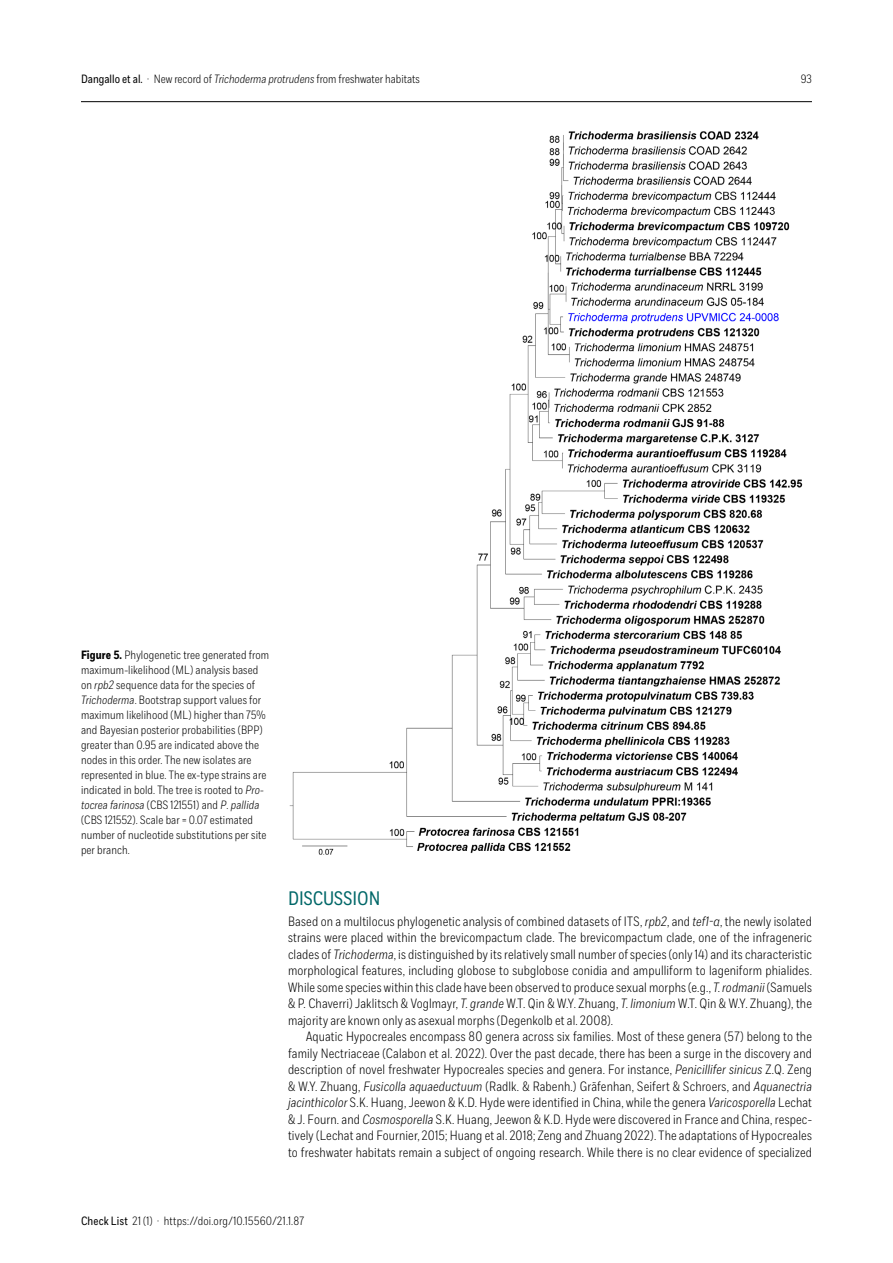
<style>
.page{position:relative;width:893px;height:1263px;background:#fff}
.page>*{position:absolute;margin:0;border:0;box-sizing:border-box;transform-origin:0 0}
.t1{font:19.5px "Fort Cond";color:#006768}
.t2{font:300 13.5px/16.5px "Fort Cond";letter-spacing:.01em;color:#000;text-align:justify}
.t3{font:300 12px/15px "Fort Cond";letter-spacing:.01em;color:#000}
.s1{font-weight:400}
.s2{font-style:italic}
.s3{font-weight:700}
.s4{font-family:"Proxima Nova Cond";font-style:italic}
</style>
<div class="page">
<hr style="left:81px;top:101px;width:731px;height:1px;background:#000">
<img style="left:289px;top:131px;width:514px;height:724px">
<p class="t3" style="left:81px;top:72px;width:340px"><span class="s1">Dangallo et al.</span> · New record of <span class="s2">Trichoderma protrudens</span> from freshwater habitats</p>
<p class="t3" style="left:801px;top:72px;width:13px">93</p>
<p class="t3" style="left:81px;top:647px;width:190px"><span class="s3">Figure 5.</span> Phylogenetic tree generated from maximum-likelihood (ML) analysis based on <span class="s2">rpb2</span> sequence data for the species of <span class="s2">Trichoderma</span>. Bootstrap support values for maximum likelihood (ML) higher than 75% and Bayesian posterior probabilities (BPP) greater than 0.95 are indicated above the nodes in this order. The new isolates are represented in blue. The ex-type strains are indicated in bold. The tree is rooted to <span class="s2">Pro&shy;tocrea farinosa</span> (CBS 121551) and <span class="s2">P</span>. <span class="s2">pallida </span>(CBS 121552). Scale bar = 0.07 estimated number of nucleotide substitutions per site per branch.</p>
<h1 class="t1" style="left:288px;top:886px;width:94px">DISCUSSION</h1>
<p class="t2" style="left:288px;top:913px;width:525px">Based on a multilocus phylogenetic analysis of combined datasets of ITS, <span class="s2">rpb2</span>, and <span class="s2">tef1-</span><span class="s4">α</span>, the newly isolated strains were placed within the brevicompactum clade. The brevicompactum clade, one of the infrageneric clades of <span class="s2">Trichoderma</span>, is distinguished by its relatively small number of species (only 14) and its characteristic morphological features, including globose to subglobose conidia and ampulliform to lageniform phialides.<br>While some species within this clade have been observed to produce sexual morphs (e.g., <span class="s2">T</span>. <span class="s2">rodmanii</span> (Samuels &amp; P. Chaverri) Jaklitsch &amp; Voglmayr, <span class="s2">T</span>. <span class="s2">grande</span> W.T. Qin &amp; W.Y. Zhuang, <span class="s2">T</span>. <span class="s2">limonium</span> W.T. Qin &amp; W.Y. Zhuang), the majority are known only as asexual morphs (Degenkolb et al. 2008).</p>
<p class="t2" style="left:288px;top:1028px;width:525px;text-indent:18px">Aquatic Hypocreales encompass 80 genera across six families. Most of these genera (57) belong to the family Nectriaceae (Calabon et al. 2022). Over the past decade, there has been a surge in the discovery and description of novel freshwater Hypocreales species and genera. For instance, <span class="s2">Penicillifer sinicus</span> Z.Q. Zeng &amp; W.Y. Zhuang, <span class="s2">Fusicolla aquaeductuum</span> (Radlk. &amp; Rabenh.) Gräfenhan, Seifert &amp; Schroers, and <span class="s2">Aquanectria jacinthicolor</span> S.K. Huang, Jeewon &amp; K.D. Hyde were identified in China, while the genera <span class="s2">Varicosporella</span> Lechat &amp; J. Fourn. and <span class="s2">Cosmosporella</span> S.K. Huang, Jeewon &amp; K.D. Hyde were discovered in France and China, respec‑ tively (Lechat and Fournier, 2015; Huang et al. 2018; Zeng and Zhuang 2022). The adaptations of Hypocreales to freshwater habitats remain a subject of ongoing research. While there is no clear evidence of specialized</p>
<p class="t3" style="left:81px;top:1213px;width:224px"><span class="s1">Check List</span> 21 (1) · https://doi.org/10.15560/21.1.87</p>
</div>
